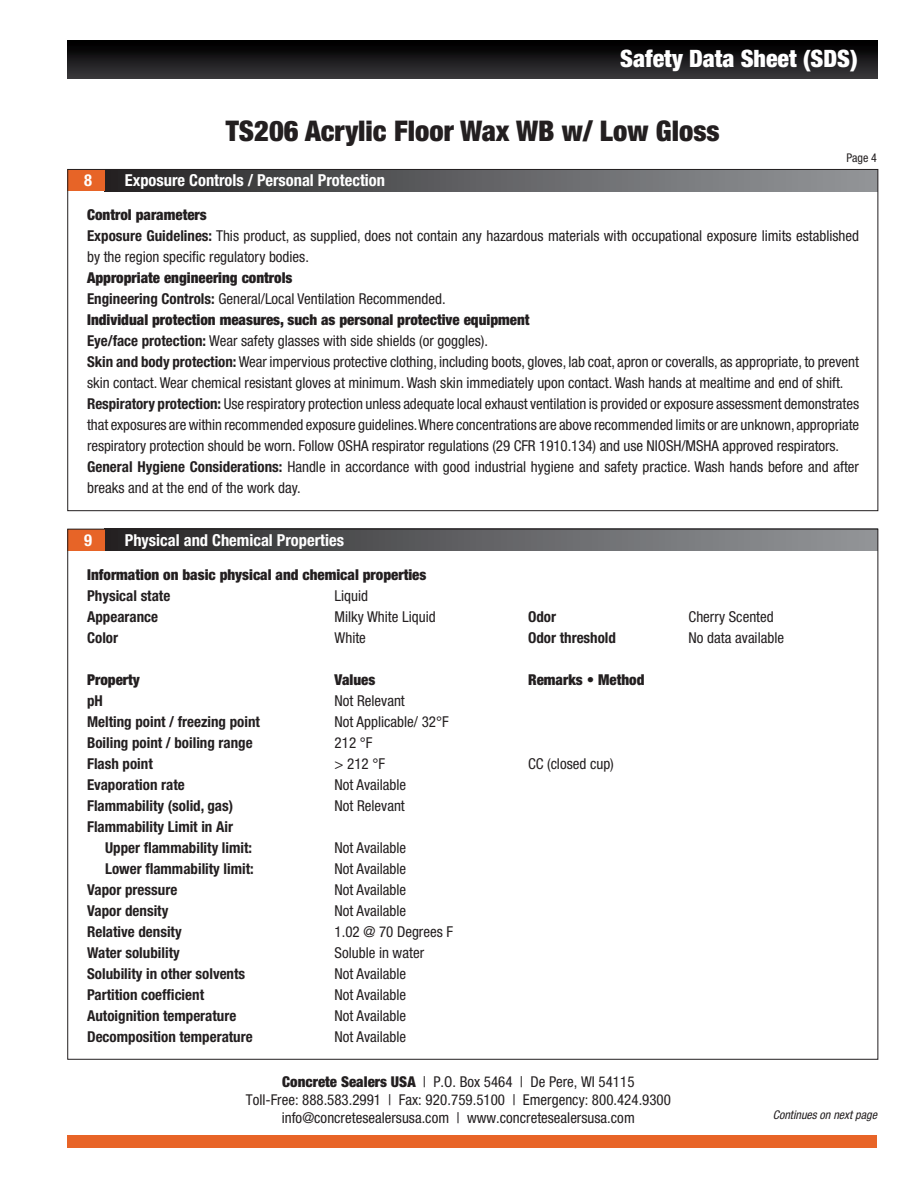
<style>
.page{position:relative;width:918px;height:1188px;background:#fff}
.page>*{position:absolute;margin:0;border:0;box-sizing:border-box;transform-origin:0 0}
.t1{font:900 condensed 28.5px "Helvetica Neue LT Std";color:#231f20}
.t2{font:900 condensed 24px "Helvetica Neue LT Std";color:#fff}
.t3{font:700 condensed 16.5px "Helvetica Neue LT Std";color:#fff}
.t4{font:condensed 15px/21px "Helvetica Neue LT Std";color:#231f20}
.t5{font:700 condensed 15px "Helvetica Neue LT Std";color:#231f20}
.t6{font:900 condensed 15px "Helvetica Neue LT Std";color:#231f20}
.t7{font:italic condensed 12px "Helvetica Neue LT Std";color:#231f20}
.t8{font:condensed 12px "Helvetica Neue LT Std";color:#231f20}
.s1{font-weight:700}
.s2{font-weight:900}
</style>
<div class="page">
<div style="left:67px;top:40px;width:810px;height:38px;background:linear-gradient(to bottom,#000,#373639)"></div>
<div style="left:67px;top:1135px;width:810px;height:12px;background:#e86427"></div>
<div style="left:105px;top:169px;width:773px;height:22px;background:linear-gradient(to right,#292728,#979a9d)"></div>
<div style="left:68px;top:169px;width:37px;height:22px;background:#e76427"></div>
<div style="left:105px;top:529px;width:773px;height:22px;background:linear-gradient(to right,#292728,#979a9d)"></div>
<div style="left:68px;top:529px;width:37px;height:22px;background:#e76427"></div>
<h2 class="t2" style="left:620px;top:44px;width:239px">Safety Data Sheet (SDS)</h2>
<h1 class="t1" style="left:226px;top:113px;width:496px">TS206 Acrylic Floor Wax WB w/ Low Gloss</h1>
<p class="t8" style="left:847px;top:151px;width:32px">Page 4</p>
<p class="t3" style="left:84px;top:170px;width:9px">8</p>
<p class="t3" style="left:125px;top:170px;width:262px">Exposure Controls / Personal Protection</p>
<p class="t6" style="left:87px;top:205px;width:121px">Control parameters</p>
<p class="t4" style="left:87px;top:225px;width:774px"><span class="s1">Exposure Guidelines:</span> This product, as supplied, does not contain any hazardous materials with occupational exposure limits established by the region specific regulatory bodies.</p>
<p class="t6" style="left:87px;top:268px;width:207px">Appropriate engineering controls</p>
<p class="t4" style="left:87px;top:288px;width:360px"><span class="s1">Engineering Controls:</span> General/Local Ventilation Recommended.</p>
<p class="t6" style="left:87px;top:310px;width:444px">Individual protection measures, such as personal protective equipment</p>
<p class="t4" style="left:87px;top:330px;width:403px"><span class="s1">Eye/face protection:</span> Wear safety glasses with side shields (or goggles).</p>
<p class="t4" style="left:87px;top:351px;width:773px"><span class="s1">Skin and body protection:</span> Wear impervious protective clothing, including boots, gloves, lab coat, apron or coveralls, as appropriate, to prevent skin contact. Wear chemical resistant gloves at minimum. Wash skin immediately upon contact. Wash hands at mealtime and end of shift.</p>
<p class="t4" style="left:87px;top:393px;width:774px;text-align:justify"><span class="s1">Respiratory protection:</span> Use respiratory protection unless adequate local exhaust ventilation is provided or exposure assessment demonstrates that exposures are within recommended exposure guidelines. Where concentrations are above recommended limits or are unknown, appropriate respiratory protection should be worn. Follow OSHA respirator regulations (29 CFR 1910.134) and use NIOSH/MSHA approved respirators.</p>
<p class="t4" style="left:87px;top:456px;width:773px"><span class="s1">General Hygiene Considerations:</span> Handle in accordance with good industrial hygiene and safety practice. Wash hands before and after breaks and at the end of the work day.</p>
<p class="t3" style="left:84px;top:530px;width:9px">9</p>
<p class="t3" style="left:125px;top:530px;width:221px">Physical and Chemical Properties</p>
<p class="t6" style="left:87px;top:565px;width:341px">Information on basic physical and chemical properties</p>
<p class="t5" style="left:87px;top:586px;width:85px">Physical state</p>
<p class="t4" style="left:335px;top:585px;width:35px">Liquid</p>
<p class="t5" style="left:87px;top:607px;width:73px">Appearance</p>
<p class="t4" style="left:335px;top:606px;width:103px">Milky White Liquid</p>
<p class="t5" style="left:528px;top:607px;width:30px">Odor</p>
<p class="t4" style="left:689px;top:606px;width:87px">Cherry Scented</p>
<p class="t5" style="left:87px;top:628px;width:33px">Color</p>
<p class="t4" style="left:335px;top:627px;width:33px">White</p>
<p class="t5" style="left:528px;top:628px;width:89px">Odor threshold</p>
<p class="t4" style="left:689px;top:627px;width:97px">No data available</p>
<p class="t6" style="left:87px;top:670px;width:54px">Property</p>
<p class="t6" style="left:335px;top:670px;width:42px">Values</p>
<p class="t6" style="left:528px;top:670px;width:118px">Remarks • Method</p>
<p class="t5" style="left:87px;top:691px;width:17px">pH</p>
<p class="t4" style="left:335px;top:690px;width:72px">Not Relevant</p>
<p class="t5" style="left:87px;top:712px;width:174px">Melting point / freezing point</p>
<p class="t4" style="left:335px;top:711px;width:116px">Not Applicable/ 32°F</p>
<p class="t5" style="left:87px;top:733px;width:167px">Boiling point / boiling range</p>
<p class="t4" style="left:335px;top:732px;width:39px">212 °F</p>
<p class="t5" style="left:87px;top:754px;width:67px">Flash point</p>
<p class="t4" style="left:335px;top:753px;width:52px">&gt; 212 °F</p>
<p class="t4" style="left:528px;top:753px;width:87px">CC (closed cup)</p>
<p class="t5" style="left:87px;top:775px;width:99px">Evaporation rate</p>
<p class="t4" style="left:335px;top:774px;width:73px">Not Available</p>
<p class="t5" style="left:87px;top:796px;width:148px">Flammability (solid, gas)</p>
<p class="t4" style="left:335px;top:795px;width:72px">Not Relevant</p>
<p class="t5" style="left:87px;top:817px;width:147px">Flammability Limit in Air</p>
<p class="t5" style="left:105px;top:838px;width:149px">Upper flammability limit:</p>
<p class="t4" style="left:335px;top:837px;width:73px">Not Available</p>
<p class="t5" style="left:105px;top:859px;width:150px">Lower flammability limit:</p>
<p class="t4" style="left:335px;top:858px;width:73px">Not Available</p>
<p class="t5" style="left:87px;top:880px;width:92px">Vapor pressure</p>
<p class="t4" style="left:335px;top:879px;width:73px">Not Available</p>
<p class="t5" style="left:87px;top:901px;width:83px">Vapor density</p>
<p class="t4" style="left:335px;top:900px;width:73px">Not Available</p>
<p class="t5" style="left:87px;top:922px;width:96px">Relative density</p>
<p class="t4" style="left:335px;top:921px;width:120px">1.02 @ 70 Degrees F</p>
<p class="t5" style="left:87px;top:943px;width:94px">Water solubility</p>
<p class="t4" style="left:335px;top:942px;width:91px">Soluble in water</p>
<p class="t5" style="left:87px;top:964px;width:160px">Solubility in other solvents</p>
<p class="t4" style="left:335px;top:963px;width:73px">Not Available</p>
<p class="t5" style="left:87px;top:985px;width:119px">Partition coefficient</p>
<p class="t4" style="left:335px;top:984px;width:73px">Not Available</p>
<p class="t5" style="left:87px;top:1006px;width:151px">Autoignition temperature</p>
<p class="t4" style="left:335px;top:1005px;width:73px">Not Available</p>
<p class="t5" style="left:87px;top:1027px;width:167px">Decomposition temperature</p>
<p class="t4" style="left:335px;top:1026px;width:73px">Not Available</p>
<p class="t4" style="left:246px;top:1072px;width:427px;line-height:18px;text-align:center"><span class="s2">Concrete Sealers USA</span> | P.O. Box 5464 | De Pere, WI 54115<br>Toll-Free: 888.583.2991 | Fax: 920.759.5100 | Emergency: 800.424.9300 info@concretesealersusa.com | www.concretesealersusa.com</p>
<p class="t7" style="left:773px;top:1108px;width:106px">Continues on next page</p>
</div>
